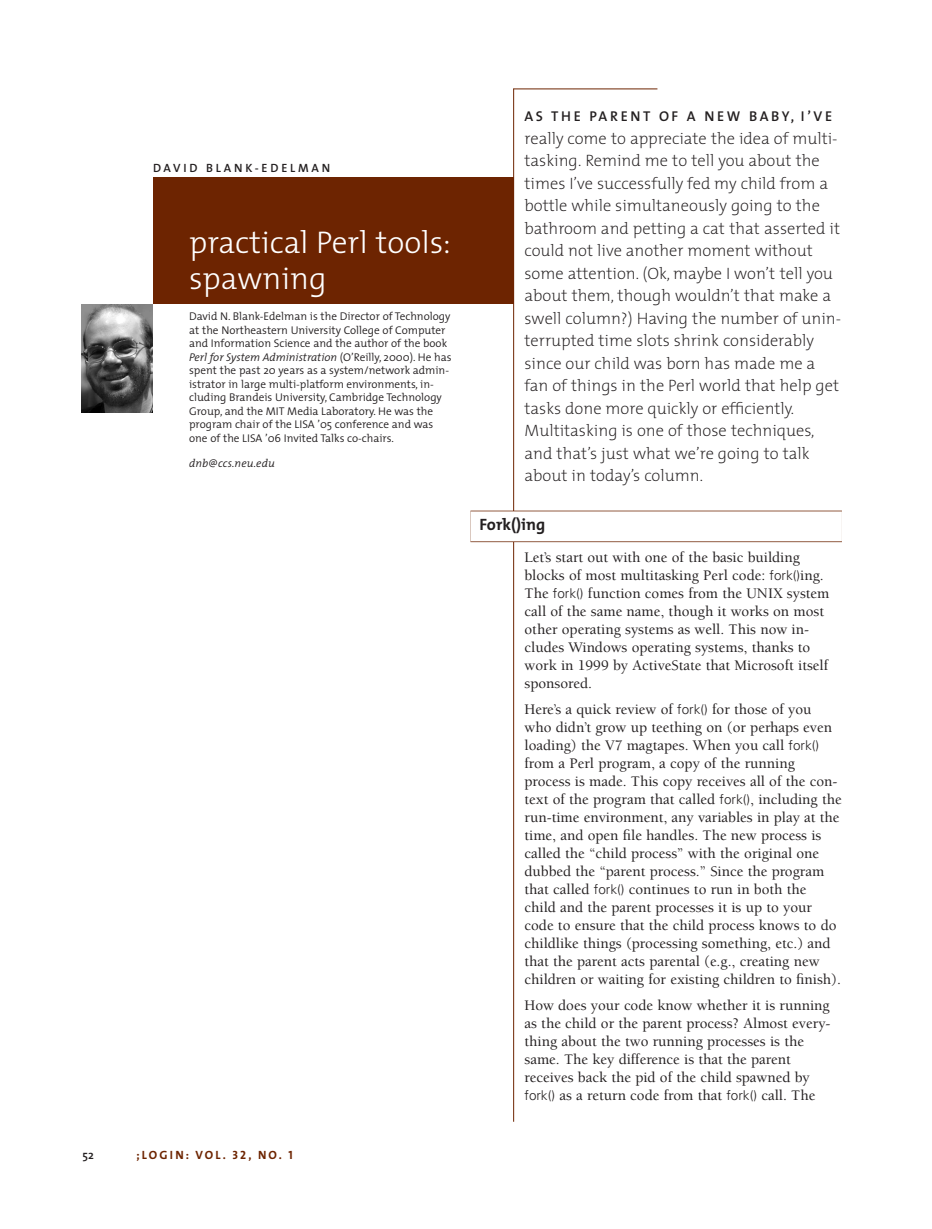
<style>
.page{position:relative;width:932px;height:1229px;background:#fff}
.page>*{position:absolute;margin:0;border:0;box-sizing:border-box;transform-origin:0 0}
.t1{font:300 31.5px/36px "The Mix";color:#fff}
.t2{font:200 16.5px/22.5px "The Mix";color:#231f20}
.t3{font:700 16.5px "The Mix";color:#231f20}
.t4{font:500 15px/18px "Berkeley";color:#231f20}
.t5{font:600 14.25px "The Mix";letter-spacing:.18em;color:#231f20}
.t6{font:12px "The Mix Bold Caps";letter-spacing:.175em;color:#6d2401}
.t7{font:12px "The Mix Semi Bold Caps";letter-spacing:.235em;color:#231f20}
.t8{font:600 12px "The Mix";color:#231f20}
.t9{font:300 11.25px/13.5px "The Mix";color:#231f20}
.t10{font:italic 300 11.25px "The Mix";letter-spacing:.01em;color:#231f20}
.s1{font-style:italic}
.s2{font-family:"Univers";font-weight:300;font-size:13.5px}
</style>
<div class="page">
<hr style="left:513px;top:89px;width:1px;height:1032px;background:#6d2401">
<hr style="left:513px;top:88px;width:144px;height:1px;background:#6d2401">
<div style="left:153px;top:178px;width:361px;height:126px;background:#6d2401"></div>
<img style="left:81px;top:304px;width:72px;height:108px">
<svg style="left:470px;top:510px;width:372px;height:32px"></svg>
<div style="left:470px;top:511px;width:372px;height:30px;background:#fff"></div>
<p class="t7" style="left:153px;top:164px;width:179px">DAVID BLANK-EDELMAN</p>
<h1 class="t1" style="left:189px;top:228px;width:263px">practical Perl tools: spawning</h1>
<p class="t9" style="left:189px;top:311px;width:264px">David N. Blank-Edelman is the Director of Technology at the Northeastern University College of Computer and Information Science and the author of the book <span class="s1">Perl for System Administration</span> (O’Reilly, 2000). He has spent the past 20 years as a system/network admin&shy;istrator in large multi-platform environments, in&shy;cluding Brandeis University, Cambridge Technology Group, and the MIT Media Laboratory. He was the program chair of the LISA ’05 conference and was one of the LISA ’06 Invited Talks co-chairs.</p>
<p class="t10" style="left:189px;top:460px;width:87px">dnb@ccs.neu.edu</p>
<p class="t8" style="left:82px;top:1151px;width:13px">52</p>
<p class="t6" style="left:136px;top:1151px;width:158px">;LOGIN: VOL. 32, NO. 1</p>
<p class="t5" style="left:524px;top:112px;width:309px">AS THE PARENT OF A NEW BABY, I’VE</p>
<p class="t2" style="left:524px;top:128px;width:318px">really come to appreciate the idea of multi&shy;tasking. Remind me to tell you about the times I’ve successfully fed my child from a bottle while simultaneously going to the bathroom and petting a cat that asserted it could not live another moment without some attention. (Ok, maybe I won’t tell you about them, though wouldn’t that make a swell column?) Having the number of unin&shy;terrupted time slots shrink considerably since our child was born has made me a fan of things in the Perl world that help get tasks done more quickly or efficiently.<br>Multitasking is one of those techniques, and that’s just what we’re going to talk about in today’s column.</p>
<p class="t3" style="left:479px;top:519px;width:67px">Fork()ing</p>
<p class="t4" style="left:524px;top:550px;width:306px">Let’s start out with one of the basic building blocks of most multitasking Perl code: <span class="s2">fork()</span>ing.<br>The <span class="s2">fork()</span> function comes from the UNIX system call of the same name, though it works on most other operating systems as well. This now in&shy;cludes Windows operating systems, thanks to work in 1999 by ActiveState that Microsoft itself sponsored.</p>
<p class="t4" style="left:524px;top:701px;width:319px">Here’s a quick review of <span class="s2">fork()</span> for those of you who didn’t grow up teething on (or perhaps even loading) the V7 magtapes. When you call <span class="s2">fork() </span>from a Perl program, a copy of the running process is made. This copy receives all of the con&shy;text of the program that called <span class="s2">fork()</span>, including the run-time environment, any variables in play at the time, and open file handles. The new process is called the “child process” with the original one dubbed the “parent process.” Since the program that called <span class="s2">fork()</span> continues to run in both the<br>child and the parent processes it is up to your code to ensure that the child process knows to do childlike things (processing something, etc.) and that the parent acts parental (e.g., creating new children or waiting for existing children to finish).</p>
<p class="t4" style="left:524px;top:997px;width:307px">How does your code know whether it is running as the child or the parent process? Almost every&shy;thing about the two running processes is the same. The key difference is that the parent receives back the pid of the child spawned by <span class="s2">fork()</span> as a return code from that <span class="s2">fork()</span> call. The</p>
</div>
